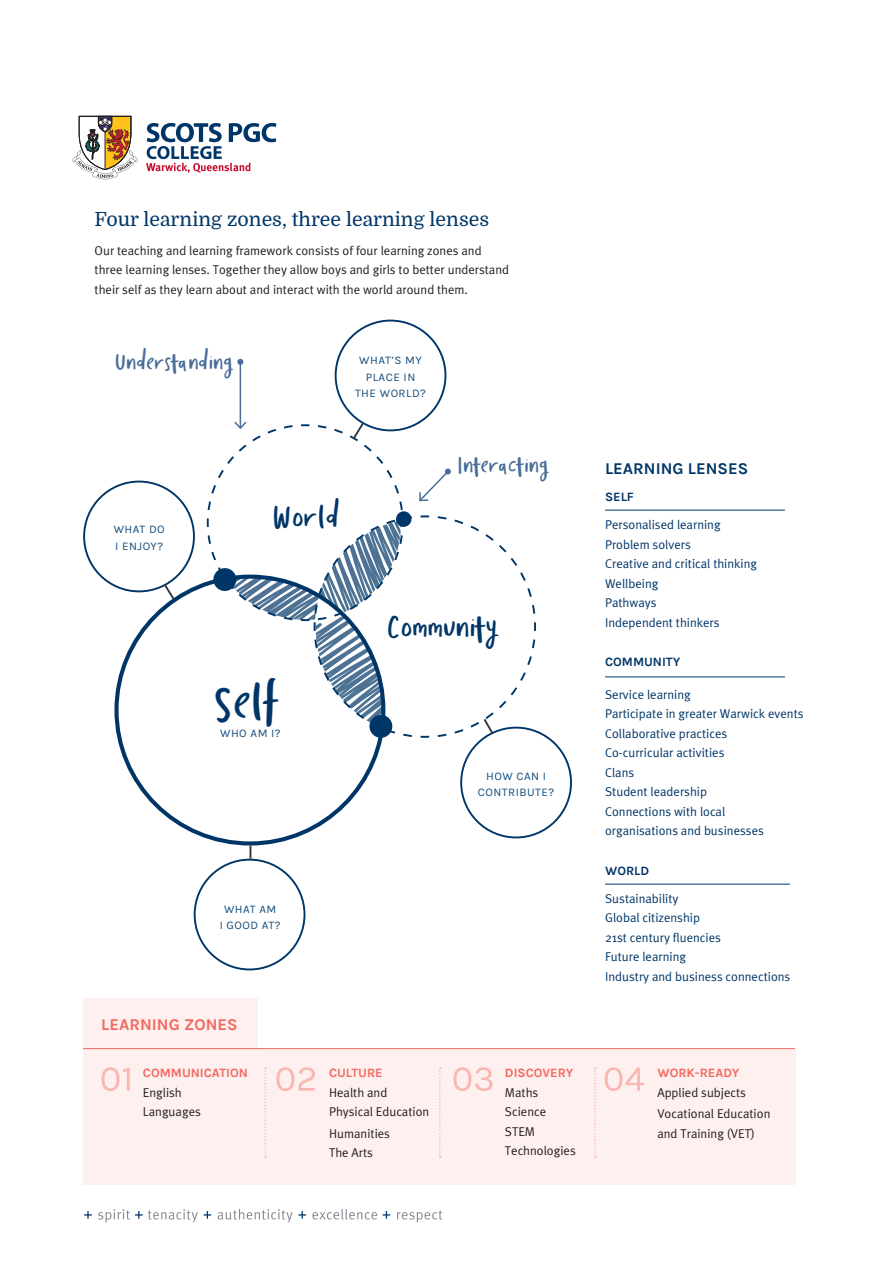
<style>
.page{position:relative;width:893px;height:1263px;background:#fff}
.page>*{position:absolute;margin:0;border:0;box-sizing:border-box;transform-origin:0 0}
.t1{font:43.95px "Totally Terrific Typeface Two";color:#003667}
.t2{font:27.3px "Totally Terrific Typeface Two";letter-spacing:.05em;color:#003667}
.t3{font:20.25px "Totally Terrific Typeface Two";letter-spacing:.05em;color:#4a6e98}
.t4{font:19.5px "Domine";color:#003667}
.t5{font:700 16.5px "Karla";color:#003667}
.t6{font:700 16.5px "Karla";color:#f2685e}
.t7{font:12.75px "Meta Plus Normal";color:#003667}
.t8{font:12.75px/19.5px "Meta Plus Normal";color:#231f20}
.t9{font:700 12.75px "Karla";color:#f2685e}
.t10{font:700 12.75px "Karla";color:#003667}
.t11{font:11.7px/16.4px "Karla";letter-spacing:.04em;color:#164f7e;text-align:center}
</style>
<div class="page">
<svg style="left:397px;top:1210px;width:45px;height:12px"></svg>
<svg style="left:383px;top:1211px;width:7px;height:8px"></svg>
<svg style="left:312px;top:1209px;width:65px;height:10px"></svg>
<svg style="left:218px;top:1209px;width:88px;height:13px"></svg>
<svg style="left:204px;top:1211px;width:7px;height:8px"></svg>
<svg style="left:98px;top:1209px;width:100px;height:13px"></svg>
<svg style="left:84px;top:1211px;width:8px;height:8px"></svg>
<div style="left:83px;top:481px;width:112px;height:111px;border:2px solid #003667;border-radius:50%"></div>
<div style="left:194px;top:859px;width:111px;height:111px;border:2px solid #003667;border-radius:50%"></div>
<svg style="left:162px;top:582px;width:14px;height:20px"></svg>
<svg style="left:250px;top:845px;width:1px;height:14px"></svg>
<hr style="left:240px;top:362px;width:1px;height:66px;background:#4a6e98">
<svg style="left:206px;top:420px;width:331px;height:318px"></svg>
<svg style="left:237px;top:359px;width:6px;height:6px"></svg>
<div style="left:396px;top:511px;width:15px;height:16px;background:#003667;border-radius:50%"></div>
<div style="left:83px;top:999px;width:712px;height:186px;background:#fef0ef"></div>
<div style="left:258px;top:990px;width:544px;height:59px;background:#fff"></div>
<hr style="left:83px;top:1048px;width:712px;height:1px;background:#f2685e">
<hr style="left:605px;top:510px;width:180px;height:1px;background:#003667">
<hr style="left:605px;top:676px;width:180px;height:1px;background:#003667">
<hr style="left:605px;top:884px;width:185px;height:1px;background:#003667">
<svg style="left:101px;top:1067px;width:29px;height:24px"></svg>
<svg style="left:276px;top:1067px;width:39px;height:24px"></svg>
<svg style="left:453px;top:1067px;width:39px;height:24px"></svg>
<svg style="left:605px;top:1067px;width:39px;height:24px"></svg>
<svg style="left:439px;top:1067px;width:2px;height:91px"></svg>
<svg style="left:594px;top:1067px;width:2px;height:91px"></svg>
<svg style="left:264px;top:1067px;width:2px;height:91px"></svg>
<svg style="left:72px;top:116px;width:66px;height:63px"></svg>
<svg style="left:146px;top:123px;width:131px;height:50px"></svg>
<p class="t4" style="left:95px;top:209px;width:396px">Four learning zones, three learning lenses</p>
<p class="t8" style="left:95px;top:240px;width:416px">Our teaching and learning framework consists of four learning zones and three learning lenses. Together they allow boys and girls to better understand their self as they learn about and interact with the world around them.</p>
<p class="t3" style="left:116px;top:349px;width:119px">Understanding</p>
<p class="t11" style="left:114px;top:521px;width:53px">WHAT DO</p>
<p class="t11" style="left:115px;top:538px;width:50px">I ENJOY?</p>
<p class="t11" style="left:359px;top:353px;width:64px">WHAT’S MY</p>
<p class="t11" style="left:366px;top:369px;width:51px">PLACE IN</p>
<p class="t11" style="left:355px;top:385px;width:73px">THE WORLD?</p>
<p class="t2" style="left:275px;top:499px;width:67px">World</p>
<p class="t3" style="left:459px;top:452px;width:92px">Interacting</p>
<p class="t1" style="left:218px;top:674px;width:66px">Self</p>
<p class="t11" style="left:220px;top:725px;width:62px">WHO AM I?</p>
<p class="t2" style="left:389px;top:610px;width:113px">Community</p>
<p class="t11" style="left:478px;top:768px;width:78px">HOW CAN I<br>CONTRIBUTE?</p>
<p class="t11" style="left:220px;top:901px;width:63px">WHAT AM<br>I GOOD AT?</p>
<p class="t6" style="left:101px;top:1015px;width:138px">LEARNING ZONES</p>
<p class="t9" style="left:143px;top:1066px;width:106px">COMMUNICATION</p>
<p class="t8" style="left:143px;top:1082px;width:40px">English</p>
<p class="t8" style="left:143px;top:1102px;width:59px">Languages</p>
<p class="t9" style="left:329px;top:1066px;width:55px">CULTURE</p>
<p class="t8" style="left:329px;top:1082px;width:102px">Health and<br>Physical Education</p>
<p class="t8" style="left:329px;top:1123px;width:63px">Humanities</p>
<p class="t8" style="left:329px;top:1143px;width:45px">The Arts</p>
<p class="t9" style="left:505px;top:1066px;width:70px">DISCOVERY</p>
<p class="t8" style="left:505px;top:1082px;width:35px">Maths</p>
<p class="t8" style="left:505px;top:1102px;width:43px">Science</p>
<p class="t8" style="left:505px;top:1121px;width:32px">STEM</p>
<p class="t8" style="left:505px;top:1141px;width:72px">Technologies</p>
<p class="t5" style="left:605px;top:459px;width:145px">LEARNING LENSES</p>
<p class="t10" style="left:605px;top:490px;width:30px">SELF</p>
<p class="t7" style="left:605px;top:518px;width:117px">Personalised learning</p>
<p class="t7" style="left:605px;top:537px;width:87px">Problem solvers</p>
<p class="t7" style="left:605px;top:557px;width:154px">Creative and critical thinking</p>
<p class="t7" style="left:605px;top:576px;width:55px">Wellbeing</p>
<p class="t7" style="left:605px;top:596px;width:53px">Pathways</p>
<p class="t7" style="left:605px;top:615px;width:116px">Independent thinkers</p>
<p class="t10" style="left:605px;top:655px;width:77px">COMMUNITY</p>
<p class="t7" style="left:605px;top:687px;width:87px">Service learning</p>
<p class="t7" style="left:605px;top:706px;width:200px">Participate in greater Warwick events</p>
<p class="t7" style="left:605px;top:726px;width:124px">Collaborative practices</p>
<p class="t7" style="left:605px;top:745px;width:121px">Co-curricular activities</p>
<p class="t7" style="left:605px;top:765px;width:31px">Clans</p>
<p class="t7" style="left:605px;top:784px;width:103px">Student leadership</p>
<p class="t7" style="left:605px;top:804px;width:122px">Connections with local</p>
<p class="t7" style="left:605px;top:823px;width:160px">organisations and businesses</p>
<p class="t10" style="left:605px;top:863px;width:46px">WORLD</p>
<p class="t7" style="left:605px;top:891px;width:75px">Sustainability</p>
<p class="t7" style="left:605px;top:910px;width:96px">Global citizenship</p>
<p class="t7" style="left:605px;top:930px;width:117px">21st century fluencies</p>
<p class="t7" style="left:605px;top:949px;width:83px">Future learning</p>
<p class="t7" style="left:605px;top:969px;width:187px">Industry and business connections</p>
<p class="t9" style="left:657px;top:1066px;width:83px">WORK-READY</p>
<p class="t8" style="left:657px;top:1082px;width:90px">Applied subjects</p>
<p class="t8" style="left:657px;top:1104px;width:115px">Vocational Education and Training (VET)</p>
</div>
